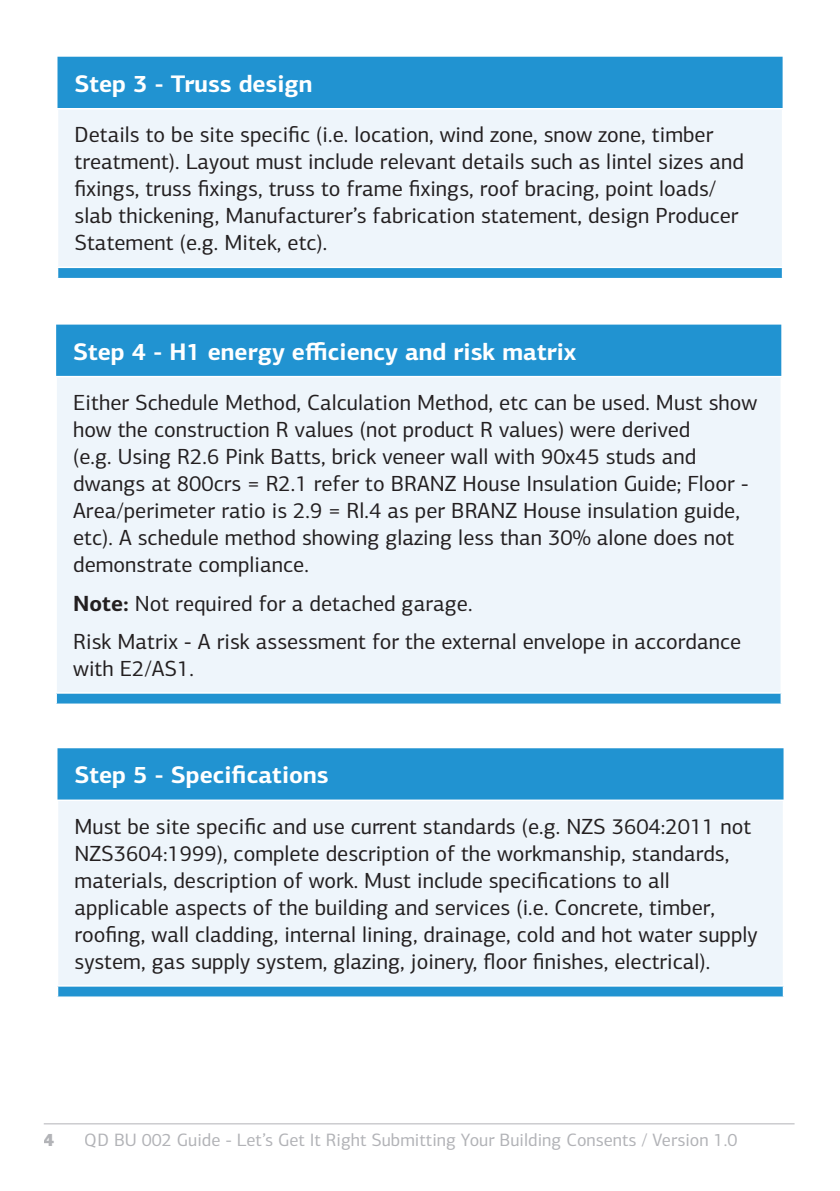
<style>
.page{position:relative;width:840px;height:1191px;background:#fff}
.page>*{position:absolute;margin:0;border:0;box-sizing:border-box;transform-origin:0 0}
.Table_heading_-_Blue{font:700 24px "PF Centro Sans Pro";color:#fff}
.Body{font:22px/27px "PF Centro Sans Pro";color:#231f20}
.t1{font:18px "PF Centro Sans Pro";color:#b2b3b7}
.t2{font:900 18px "PF Centro Sans Pro";color:#b2b3b7}
.s1{font-weight:700}
</style>
<div class="page">
<hr style="left:44px;top:1123px;width:750px;height:1px;background:#b2b3b7">
<div style="left:56px;top:324px;width:724px;height:379px;background:#2193d1"></div>
<div style="left:56px;top:377px;width:724px;height:316px;background:#eef5fb"></div>
<hr style="left:55px;top:376px;width:726px;height:1px;background:#fff">
<hr style="left:55px;top:377px;width:2px;height:315px;background:#fff">
<hr style="left:55px;top:692px;width:726px;height:1px;background:#fff">
<div style="left:57px;top:748px;width:726px;height:248px;background:#2193d1"></div>
<div style="left:57px;top:800px;width:726px;height:186px;background:#eef5fb"></div>
<hr style="left:57px;top:799px;width:726px;height:2px;background:#fff">
<hr style="left:57px;top:801px;width:1px;height:184px;background:#fff">
<hr style="left:782px;top:801px;width:1px;height:184px;background:#fff">
<hr style="left:57px;top:985px;width:726px;height:1px;background:#fff">
<div style="left:57px;top:57px;width:725px;height:221px;background:#2193d1"></div>
<div style="left:57px;top:109px;width:725px;height:158px;background:#eef5fb"></div>
<hr style="left:57px;top:108px;width:725px;height:1px;background:#fff">
<hr style="left:57px;top:109px;width:1px;height:157px;background:#fff">
<hr style="left:781px;top:109px;width:1px;height:157px;background:#fff">
<hr style="left:57px;top:266px;width:725px;height:2px;background:#fff">
<p class="Table_heading_-_Blue" style="left:74px;top:68px;width:239px">Step 3 - Truss design</p>
<p class="Body" style="left:74px;top:121px;width:670px">Details to be site specific (i.e. location, wind zone, snow zone, timber treatment). Layout must include relevant details such as lintel sizes and fixings, truss fixings, truss to frame fixings, roof bracing, point loads/ slab thickening, Manufacturer’s fabrication statement, design Producer Statement (e.g. Mitek, etc).</p>
<p class="Table_heading_-_Blue" style="left:73px;top:336px;width:504px">Step 4 - H1 energy efficiency and risk matrix</p>
<p class="Body" style="left:73px;top:389px;width:685px">Either Schedule Method, Calculation Method, etc can be used. Must show how the construction R values (not product R values) were derived<br>(e.g. Using R2.6 Pink Batts, brick veneer wall with 90x45 studs and dwangs at 800crs = R2.1 refer to BRANZ House Insulation Guide; Floor - Area/perimeter ratio is 2.9 = Rl.4 as per BRANZ House insulation guide, etc). A schedule method showing glazing less than 30% alone does not demonstrate compliance.</p>
<p class="Body" style="left:73px;top:589px;width:400px"><span class="s1">Note:</span> Not required for a detached garage.</p>
<p class="Body" style="left:73px;top:628px;width:669px">Risk Matrix - A risk assessment for the external envelope in accordance with E2/AS1.</p>
<p class="Table_heading_-_Blue" style="left:74px;top:760px;width:255px">Step 5 - Specifications</p>
<p class="Body" style="left:74px;top:813px;width:684px">Must be site specific and use current standards (e.g. NZS 3604:2011 not NZS3604:1999), complete description of the workmanship, standards, materials, description of work. Must include specifications to all applicable aspects of the building and services (i.e. Concrete, timber, roofing, wall cladding, internal lining, drainage, cold and hot water supply system, gas supply system, glazing, joinery, floor finishes, electrical).</p>
<p class="t2" style="left:44px;top:1127px;width:13px">4</p>
<p class="t1" style="left:85px;top:1129px;width:653px">QD BU 002 Guide - Let’s Get It Right Submitting Your Building Consents / Version 1.0</p>
</div>
